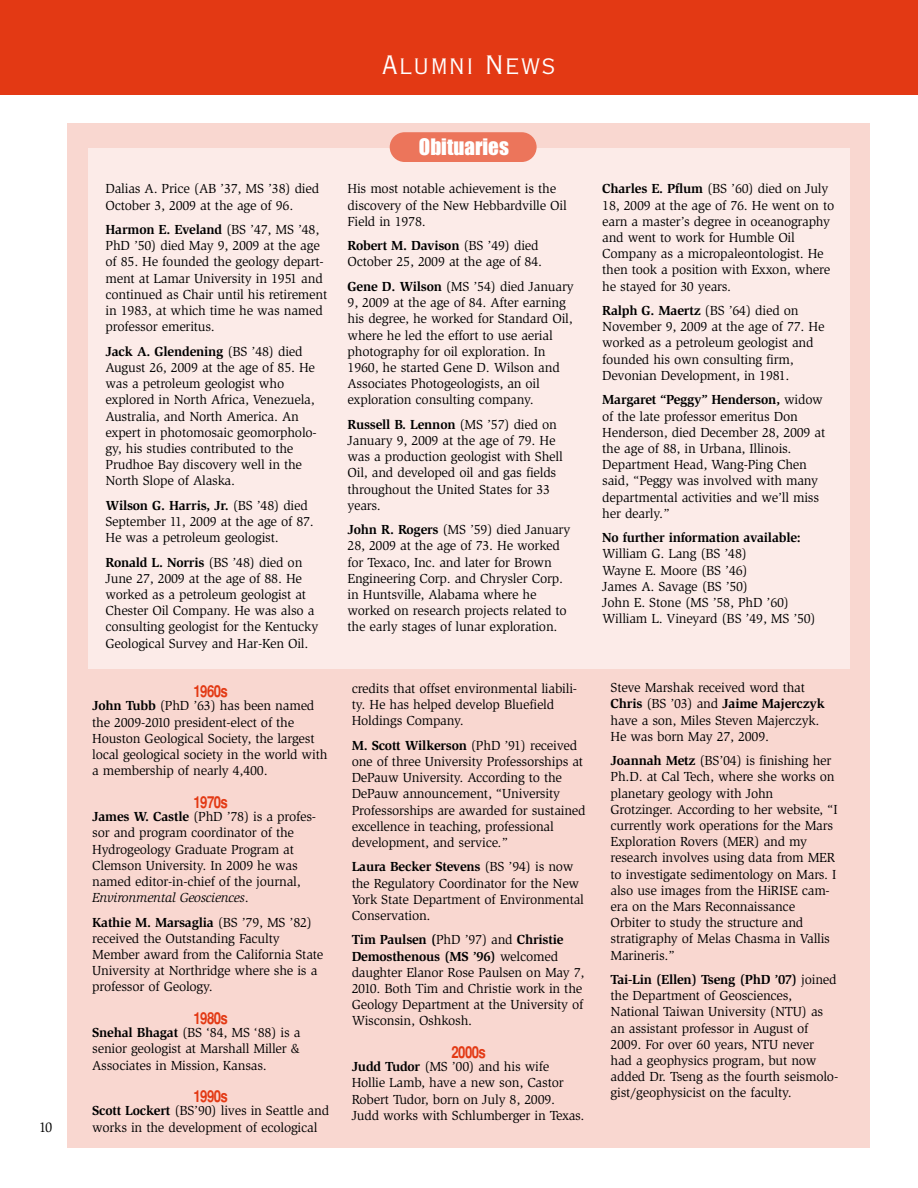
<style>
.page{position:relative;width:918px;height:1188px;background:#fff}
.page>*{position:absolute;margin:0;border:0;box-sizing:border-box;transform-origin:0 0}
.t1{font:25.5px "Copperplate Twenty Nine AB";letter-spacing:.06em;color:#fff}
.t2{font:21px "Impact";color:#fff}
.t3{font:700 condensed 16.5px "Helvetica";letter-spacing:-.035em;color:#e33914}
.t4{font:14.25px "Slimbach";color:#000}
.t5{font:13.5px/16.2px "Slimbach";letter-spacing:-.015em;color:#000}
.t6{font:700 13.5px "Slimbach";letter-spacing:-.015em;color:#000}
.s1{font-weight:700}
.s2{font-style:italic}
</style>
<div class="page">
<div style="left:68px;top:123px;width:802px;height:1024px;background:#f9d7d0"></div>
<div style="left:0;top:0;width:918px;height:94px;background:#e33914"></div>
<div style="left:88px;top:148px;width:761px;height:521px;background:#fcebe8"></div>
<div style="left:390px;top:132px;width:147px;height:30px;background:#ec755b;border-radius:15px"></div>
<p class="t4" style="left:39px;top:1122px;width:15px">10</p>
<h1 class="t1" style="left:382px;top:51px;width:174px">Alumni News</h1>
<p class="t5" style="left:106px;top:182px;width:215px">Dalias A. Price (AB ’37, MS ’38) died<br>October 3, 2009 at the age of 96.</p>
<p class="t5" style="left:106px;top:222px;width:223px"><span class="s1">Harmon E. Eveland</span> (BS ’47, MS ’48, PhD ’50) died May 9, 2009 at the age of 85. He founded the geology depart&shy;ment at Lamar University in 1951 and continued as Chair until his retirement in 1983, at which time he was named professor emeritus.</p>
<p class="t5" style="left:106px;top:344px;width:213px"><span class="s1">Jack A. Glendening</span> (BS ’48) died<br>August 26, 2009 at the age of 85. He was a petroleum geologist who explored in North Africa, Venezuela,<br>Australia, and North America. An expert in photomosaic geomorpholo&shy;gy, his studies contributed to the<br>Prudhoe Bay discovery well in the<br>North Slope of Alaska.</p>
<p class="t5" style="left:106px;top:498px;width:210px"><span class="s1">Wilson G. Harris, Jr.</span> (BS ’48) died<br>September 11, 2009 at the age of 87.<br>He was a petroleum geologist.</p>
<p class="t5" style="left:106px;top:555px;width:214px"><span class="s1">Ronald L. Norris</span> (BS ’48) died on June 27, 2009 at the age of 88. He worked as a petroleum geologist at Chester Oil Company. He was also a consulting geologist for the Kentucky Geological Survey and Har-Ken Oil.</p>
<p class="t3" style="left:193px;top:685px;width:36px">1960s</p>
<p class="t5" style="left:92px;top:699px;width:237px"><span class="s1">John Tubb</span> (PhD ’63) has been named the 2009-2010 president-elect of the Houston Geological Society, the largest local geological society in the world with a membership of nearly 4,400.</p>
<p class="t3" style="left:193px;top:796px;width:36px">1970s</p>
<p class="t5" style="left:92px;top:809px;width:225px"><span class="s1">James W. Castle</span> (PhD ’78) is a profes&shy;sor and program coordinator of the Hydrogeology Graduate Program at Clemson University. In 2009 he was named editor-in-chief of the journal, <span class="s2">Environmental Geosciences</span>.</p>
<p class="t5" style="left:92px;top:915px;width:233px"><span class="s1">Kathie M. Marsaglia</span> (BS ’79, MS ’82) received the Outstanding Faculty Member award from the California State University at Northridge where she is a professor of Geology.</p>
<p class="t3" style="left:193px;top:1012px;width:36px">1980s</p>
<p class="t5" style="left:92px;top:1026px;width:210px;text-align:justify"><span class="s1">Snehal Bhagat</span> (BS ‘84, MS ‘88) is a senior geologist at Marshall Miller &amp; Associates in Mission, Kansas.</p>
<p class="t3" style="left:193px;top:1090px;width:36px">1990s</p>
<p class="t5" style="left:92px;top:1104px;width:238px"><span class="s1">Scott Lockert</span> (BS’90) lives in Seattle and works in the development of ecological</p>
<h2 class="t2" style="left:419px;top:140px;width:91px">Obituaries</h2>
<p class="t5" style="left:348px;top:182px;width:221px">His most notable achievement is the discovery of the New Hebbardville Oil<br>Field in 1978.</p>
<p class="t5" style="left:348px;top:239px;width:196px"><span class="s1">Robert M. Davison</span> (BS ’49) died<br>October 25, 2009 at the age of 84.</p>
<p class="t5" style="left:348px;top:279px;width:228px"><span class="s1">Gene D. Wilson</span> (MS ’54) died January 9, 2009 at the age of 84. After earning his degree, he worked for Standard Oil, where he led the effort to use aerial photography for oil exploration. In 1960, he started Gene D. Wilson and Associates Photogeologists, an oil exploration consulting company.</p>
<p class="t5" style="left:348px;top:417px;width:217px"><span class="s1">Russell B. Lennon</span> (MS ’57) died on<br>January 9, 2009 at the age of 79. He was a production geologist with Shell<br>Oil, and developed oil and gas fields throughout the United States for 33 years.</p>
<p class="t5" style="left:348px;top:523px;width:224px"><span class="s1">John R. Rogers</span> (MS ’59) died January 28, 2009 at the age of 73. He worked for Texaco, Inc. and later for Brown Engineering Corp. and Chrysler Corp. in Huntsville, Alabama where he worked on research projects related to the early stages of lunar exploration.</p>
<p class="t5" style="left:602px;top:182px;width:234px"><span class="s1">Charles E. Pflum</span> (BS ’60) died on July 18, 2009 at the age of 76. He went on to earn a master’s degree in oceanography and went to work for Humble Oil Company as a micropaleontologist. He then took a position with Exxon, where he stayed for 30 years.</p>
<p class="t5" style="left:602px;top:303px;width:224px"><span class="s1">Ralph G. Maertz</span> (BS ’64) died on November 9, 2009 at the age of 77. He worked as a petroleum geologist and founded his own consulting firm, Devonian Development, in 1981.</p>
<p class="t5" style="left:602px;top:393px;width:225px"><span class="s1">Margaret “Peggy” Henderson,</span> widow of the late professor emeritus Don<br>Henderson, died December 28, 2009 at the age of 88, in Urbana, Illinois.<br>Department Head, Wang-Ping Chen said, “Peggy was involved with many departmental activities and we’ll miss her dearly.”</p>
<p class="t6" style="left:602px;top:532px;width:200px">No further information available:</p>
<p class="t5" style="left:602px;top:547px;width:215px">William G. Lang (BS ’48)<br>Wayne E. Moore (BS ’46)<br>James A. Savage (BS ’50)<br>John E. Stone (MS ’58, PhD ’60)<br>William L. Vineyard (BS ’49, MS ’50)</p>
<p class="t5" style="left:352px;top:681px;width:227px">credits that offset environmental liabili&shy;ty. He has helped develop Bluefield<br>Holdings Company.</p>
<p class="t5" style="left:352px;top:738px;width:236px"><span class="s1">M. Scott Wilkerson</span> (PhD ’91) received one of three University Professorships at DePauw University. According to the DePauw announcement, “University Professorships are awarded for sustained excellence in teaching, professional development, and service.”</p>
<p class="t5" style="left:352px;top:860px;width:234px"><span class="s1">Laura Becker Stevens</span> (BS ’94) is now the Regulatory Coordinator for the New<br>York State Department of Environmental<br>Conservation.</p>
<p class="t5" style="left:352px;top:933px;width:234px"><span class="s1">Tim Paulsen (</span>PhD ’97) and <span class="s1">Christie Demosthenous (MS ’96)</span> welcomed daughter Elanor Rose Paulsen on May 7, 2010. Both Tim and Christie work in the Geology Department at the University of Wisconsin, Oshkosh.</p>
<p class="t3" style="left:451px;top:1046px;width:36px">2000s</p>
<p class="t5" style="left:352px;top:1060px;width:234px"><span class="s1">Judd Tudor</span> (MS ’00) and his wife Hollie Lamb, have a new son, Castor Robert Tudor, born on July 8, 2009.<br>Judd works with Schlumberger in Texas.</p>
<p class="t5" style="left:611px;top:681px;width:216px">Steve Marshak received word that<br><span class="s1">Chris</span> (BS ’03) and <span class="s1">Jaime Majerczyk </span>have a son, Miles Steven Majerczyk.<br>He was born May 27, 2009.</p>
<p class="t5" style="left:611px;top:754px;width:229px"><span class="s1">Joannah Metz</span> (BS’04) is finishing her Ph.D. at Cal Tech, where she works on planetary geology with John Grotzinger. According to her website, “I currently work operations for the Mars Exploration Rovers (MER) and my research involves using data from MER to investigate sedimentology on Mars. I also use images from the HiRISE cam&shy;era on the Mars Reconnaissance Orbiter to study the structure and stratigraphy of Melas Chasma in Vallis Marineris.”</p>
<p class="t5" style="left:611px;top:972px;width:229px"><span class="s1">Tai-Lin (Ellen) Tseng (PhD ’07)</span> joined the Department of Geosciences, National Taiwan University (NTU) as an assistant professor in August of 2009. For over 60 years, NTU never had a geophysics program, but now added Dr. Tseng as the fourth seismolo&shy;gist/geophysicist on the faculty.</p>
</div>
